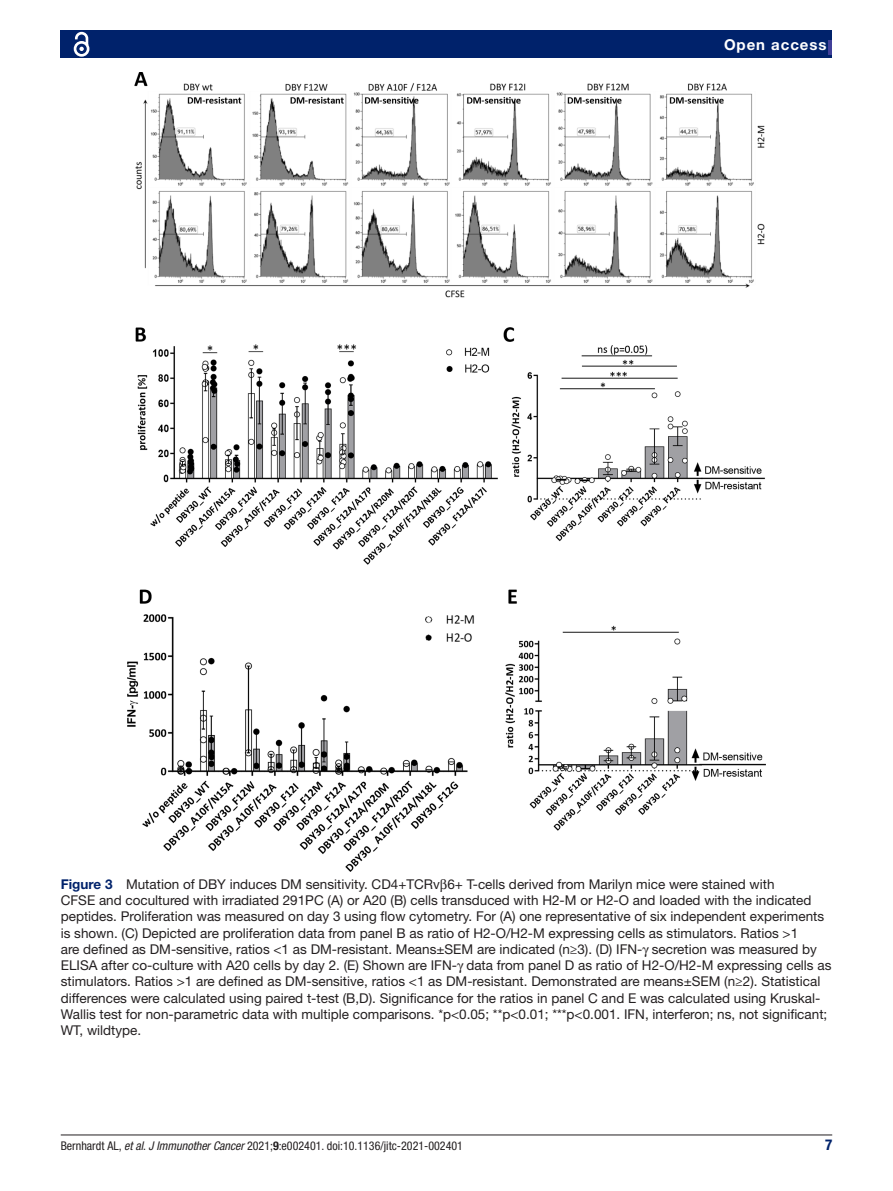
<style>
.page{position:relative;width:893px;height:1191px;background:#fff}
.page>*{position:absolute;margin:0;border:0;box-sizing:border-box;transform-origin:0 0}
.t1{font:700 15px "Helvetica Neue LT Std";letter-spacing:.065em;color:#fff}
.t2{font:700 condensed 15px "Helvetica Neue LT Std";color:#00226b}
.t3{font:13.5px/16.2px "Helvetica Neue LT Std";color:#231f20}
.t4{font:condensed 12px "Helvetica Neue LT Std";color:#231f20}
.s1{font-weight:700;color:#00226b}
.s2{font-style:italic}
.s3{font-weight:700}
</style>
<div class="page">
<hr style="left:61px;top:1134px;width:771px;height:1px;background:#231f20">
<div style="left:61px;top:31px;width:771px;height:27px;background:#00226b"></div>
<hr style="left:828px;top:40px;width:4px;height:15px;background:#414099">
<svg style="left:73px;top:31px;width:17px;height:26px"></svg>
<img style="left:128px;top:73px;width:637px;height:798px">
<p class="t1" style="left:724px;top:35px;width:104px">Open access</p>
<p class="t3" style="left:61px;top:876px;width:772px"><span class="s1">Figure 3</span> Mutation of DBY induces DM sensitivity. CD4+TCRv 6+ T-cells derived from Marilyn mice were stained with<br>CFSE and cocultured with irradiated 291PC (A) or A20 (B) cells transduced with H2-M or H2-O and loaded with the indicated peptides. Proliferation was measured on day 3 using flow cytometry. For (A) one representative of six independent experiments is shown. (C) Depicted are proliferation data from panel B as ratio of H2-O/H2-M expressing cells as stimulators. Ratios &gt;1<br>are defined as DM-sensitive, ratios &lt;1 as DM-resistant. Means±SEM are indicated (n≥3). (D) IFN- secretion was measured by ELISA after co-culture with A20 cells by day 2. (E) Shown are IFN- data from panel D as ratio of H2-O/H2-M expressing cells as stimulators. Ratios &gt;1 are defined as DM-sensitive, ratios &lt;1 as DM-resistant. Demonstrated are means±SEM (n≥2). Statistical differences were calculated using paired t-test (B,D). Significance for the ratios in panel C and E was calculated using Kruskal-Wallis test for non-parametric data with multiple comparisons. *p&lt;0.05; **p&lt;0.01; ***p&lt;0.001. IFN, interferon; ns, not significant; WT, wildtype.</p>
<p class="t4" style="left:61px;top:1138px;width:404px">Bernhardt AL, <span class="s2">et al</span>. <span class="s2">J Immunother Cancer</span> 2021;<span class="s3">9</span>:e002401. doi:10.1136/jitc-2021-002401</p>
<p class="t2" style="left:825px;top:1135px;width:9px">7</p>
</div>
